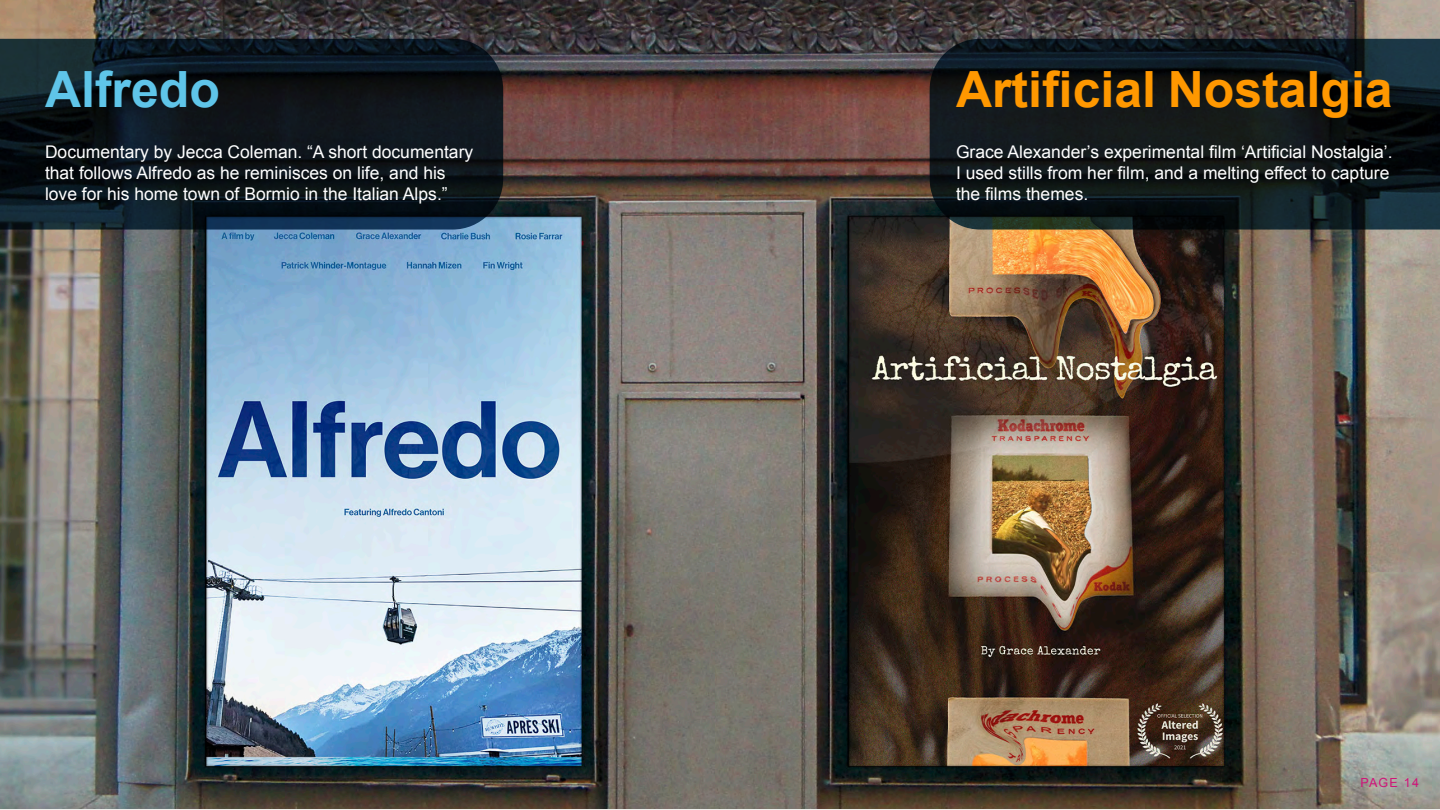
<style>
.page{position:relative;width:1440px;height:810px;background:#fff}
.page>*{position:absolute;margin:0;border:0;box-sizing:border-box;transform-origin:0 0}
.t1{font:700 50px "Arial";color:#ff9800}
.t2{font:700 50px "Arial";color:#5fc5e9}
.t3{font:17.5px/21px "Arial";color:#fff}
.t4{font:12.5px "Arial";letter-spacing:.1em;color:#d01379}
</style>
<div class="page">
<img style="left:0;top:0;width:1440px;height:809px">
<svg style="left:930px;top:39px;width:510px;height:191px;background:#10181b"></svg>
<svg style="left:0;top:39px;width:503px;height:191px;background:#0d171f"></svg>
<p class="t2" style="left:45px;top:57px;width:176px">Alfredo</p>
<p class="t3" style="left:45px;top:142px;width:430px">Documentary by Jecca Coleman. “A short documentary that follows Alfredo as he reminisces on life, and his love for his home town of Bormio in the Italian Alps.”</p>
<p class="t1" style="left:956px;top:57px;width:438px">Artificial Nostalgia</p>
<p class="t3" style="left:956px;top:142px;width:438px">Grace Alexander’s experimental film ‘Artificial Nostalgia’.<br>I used stills from her film, and a melting effect to capture the films themes.</p>
<p class="t4" style="left:1360px;top:774px;width:60px">PAGE 14</p>
</div>
